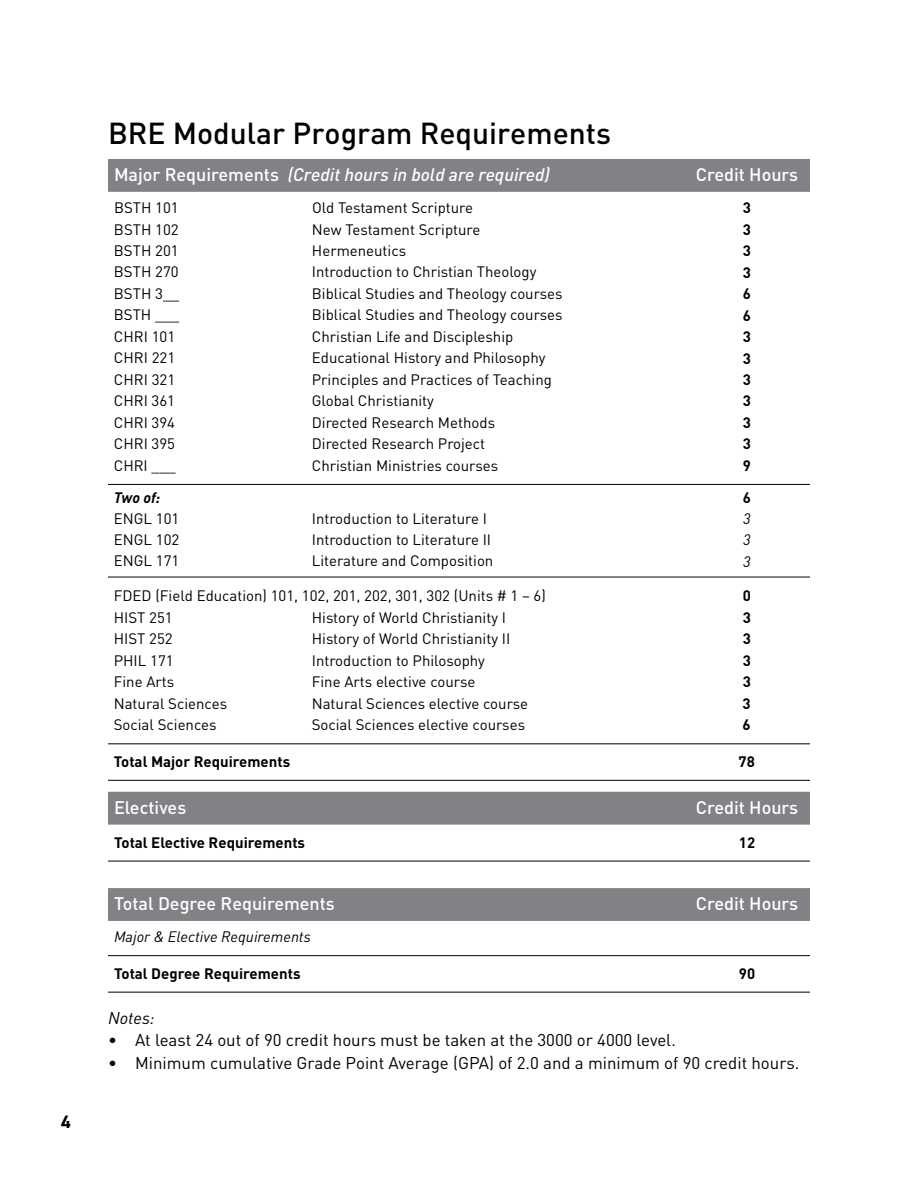
<style>
.page{position:relative;width:918px;height:1188px;background:#fff}
.page>*{position:absolute;margin:0;border:0;box-sizing:border-box;transform-origin:0 0}
.H1_Requirements_Not{font:500 30px "DIN";color:#000}
.TableReverseHead_Co{font:500 18px "DIN";color:#fff}
.TableReverseHead_Co-2{font:italic 500 18px "DIN";color:#fff}
.t1{font:700 18px "DIN2014";color:#000}
.t2{font:16.8px "DIN";color:#000}
.t3{font:italic 16.8px "DIN";color:#000}
.TableText_courses_C{font:15px "DIN";color:#000}
.TableText_Bold_cour{font:700 15px "DIN";color:#000}
.TableText_courses_C-2{font:italic 15px "DIN";color:#000}
.TableText_courses_C-3{font:700 15px "DIN";color:#000}
.TableText_courses_C-4{font:italic 700 15px "DIN";color:#000}
.s1{font-style:normal}
</style>
<div class="page">
<div style="left:108px;top:159px;width:702px;height:33px;background:#808285"></div>
<hr style="left:108px;top:780px;width:198px;height:1px;background:#000">
<hr style="left:306px;top:780px;width:378px;height:1px;background:#000">
<hr style="left:684px;top:780px;width:126px;height:1px;background:#000">
<hr style="left:108px;top:743px;width:198px;height:1px;background:#000">
<hr style="left:306px;top:743px;width:378px;height:1px;background:#000">
<hr style="left:684px;top:743px;width:126px;height:1px;background:#000">
<hr style="left:108px;top:484px;width:198px;height:1px;background:#000">
<hr style="left:306px;top:484px;width:378px;height:1px;background:#000">
<hr style="left:684px;top:484px;width:126px;height:1px;background:#000">
<hr style="left:108px;top:577px;width:198px;height:1px;background:#000">
<hr style="left:306px;top:577px;width:378px;height:1px;background:#000">
<hr style="left:684px;top:577px;width:126px;height:1px;background:#000">
<svg style="left:108px;top:792px;width:702px;height:129px;fill:#85878a"></svg>
<hr style="left:108px;top:955px;width:576px;height:1px;background:#000">
<hr style="left:684px;top:955px;width:126px;height:1px;background:#000">
<hr style="left:108px;top:992px;width:576px;height:1px;background:#000">
<hr style="left:684px;top:992px;width:126px;height:1px;background:#000">
<hr style="left:108px;top:861px;width:576px;height:1px;background:#000">
<hr style="left:684px;top:861px;width:126px;height:1px;background:#000">
<p class="t1" style="left:61px;top:1110px;width:11px">4</p>
<p class="H1_Requirements_Not" style="left:108px;top:114px;width:505px">BRE Modular Program Requirements</p>
<p class="TableReverseHead_Co-2" style="left:114px;top:163px;width:437px"><span class="s1">Major Requirements</span> (Credit hours in bold are required)</p>
<p class="TableReverseHead_Co" style="left:696px;top:163px;width:104px">Credit Hours</p>
<p class="TableText_courses_C" style="left:114px;top:198px;width:66px">BSTH 101</p>
<p class="TableText_courses_C" style="left:312px;top:198px;width:163px">Old Testament Scripture</p>
<p class="TableText_courses_C-3" style="left:743px;top:198px;width:10px">3</p>
<p class="TableText_courses_C" style="left:114px;top:220px;width:66px">BSTH 102</p>
<p class="TableText_courses_C" style="left:312px;top:220px;width:170px">New Testament Scripture</p>
<p class="TableText_courses_C-3" style="left:743px;top:220px;width:10px">3</p>
<p class="TableText_courses_C" style="left:114px;top:241px;width:66px">BSTH 201</p>
<p class="TableText_courses_C" style="left:312px;top:241px;width:96px">Hermeneutics</p>
<p class="TableText_courses_C-3" style="left:743px;top:241px;width:10px">3</p>
<p class="TableText_courses_C" style="left:114px;top:263px;width:66px">BSTH 270</p>
<p class="TableText_courses_C" style="left:312px;top:263px;width:226px">Introduction to Christian Theology</p>
<p class="TableText_courses_C-3" style="left:743px;top:262px;width:10px">3</p>
<p class="TableText_courses_C" style="left:114px;top:284px;width:67px">BSTH 3__</p>
<p class="TableText_courses_C" style="left:312px;top:284px;width:252px">Biblical Studies and Theology courses</p>
<p class="TableText_courses_C-3" style="left:743px;top:284px;width:10px">6</p>
<p class="TableText_courses_C" style="left:114px;top:306px;width:67px">BSTH ___</p>
<p class="TableText_courses_C" style="left:312px;top:306px;width:252px">Biblical Studies and Theology courses</p>
<p class="TableText_courses_C-3" style="left:743px;top:305px;width:10px">6</p>
<p class="TableText_courses_C" style="left:114px;top:327px;width:63px">CHRI 101</p>
<p class="TableText_courses_C" style="left:312px;top:327px;width:203px">Christian Life and Discipleship</p>
<p class="TableText_courses_C-3" style="left:743px;top:327px;width:10px">3</p>
<p class="TableText_courses_C" style="left:114px;top:349px;width:63px">CHRI 221</p>
<p class="TableText_courses_C" style="left:312px;top:349px;width:235px">Educational History and Philosophy</p>
<p class="TableText_courses_C-3" style="left:743px;top:348px;width:10px">3</p>
<p class="TableText_courses_C" style="left:114px;top:370px;width:63px">CHRI 321</p>
<p class="TableText_courses_C" style="left:312px;top:370px;width:242px">Principles and Practices of Teaching</p>
<p class="TableText_courses_C-3" style="left:743px;top:370px;width:10px">3</p>
<p class="TableText_courses_C" style="left:114px;top:391px;width:63px">CHRI 361</p>
<p class="TableText_courses_C" style="left:312px;top:391px;width:124px">Global Christianity</p>
<p class="TableText_courses_C-3" style="left:743px;top:391px;width:10px">3</p>
<p class="TableText_courses_C" style="left:114px;top:413px;width:63px">CHRI 394</p>
<p class="TableText_courses_C" style="left:312px;top:413px;width:185px">Directed Research Methods</p>
<p class="TableText_courses_C-3" style="left:743px;top:413px;width:10px">3</p>
<p class="TableText_courses_C" style="left:114px;top:434px;width:63px">CHRI 395</p>
<p class="TableText_courses_C" style="left:312px;top:434px;width:175px">Directed Research Project</p>
<p class="TableText_courses_C-3" style="left:743px;top:434px;width:10px">3</p>
<p class="TableText_courses_C" style="left:114px;top:456px;width:63px">CHRI ___</p>
<p class="TableText_courses_C" style="left:312px;top:456px;width:188px">Christian Ministries courses</p>
<p class="TableText_courses_C-3" style="left:743px;top:456px;width:10px">9</p>
<p class="TableText_courses_C-4" style="left:114px;top:488px;width:48px">Two of:</p>
<p class="TableText_courses_C-3" style="left:743px;top:488px;width:10px">6</p>
<p class="TableText_courses_C" style="left:114px;top:509px;width:67px">ENGL 101</p>
<p class="TableText_courses_C" style="left:312px;top:509px;width:177px">Introduction to Literature I</p>
<p class="TableText_courses_C-2" style="left:743px;top:509px;width:9px">3</p>
<p class="TableText_courses_C" style="left:114px;top:531px;width:67px">ENGL 102</p>
<p class="TableText_courses_C" style="left:312px;top:531px;width:181px">Introduction to Literature II</p>
<p class="TableText_courses_C-2" style="left:743px;top:531px;width:9px">3</p>
<p class="TableText_courses_C" style="left:114px;top:552px;width:67px">ENGL 171</p>
<p class="TableText_courses_C" style="left:312px;top:552px;width:183px">Literature and Composition</p>
<p class="TableText_courses_C-2" style="left:743px;top:552px;width:9px">3</p>
<p class="TableText_courses_C" style="left:114px;top:586px;width:434px">FDED (Field Education) 101, 102, 201, 202, 301, 302 (Units # 1 – 6)</p>
<p class="TableText_courses_C-3" style="left:743px;top:586px;width:10px">0</p>
<p class="TableText_courses_C" style="left:114px;top:608px;width:60px">HIST 251</p>
<p class="TableText_courses_C" style="left:312px;top:608px;width:196px">History of World Christianity I</p>
<p class="TableText_courses_C-3" style="left:743px;top:608px;width:10px">3</p>
<p class="TableText_courses_C" style="left:114px;top:629px;width:60px">HIST 252</p>
<p class="TableText_courses_C" style="left:312px;top:629px;width:200px">History of World Christianity II</p>
<p class="TableText_courses_C-3" style="left:743px;top:629px;width:10px">3</p>
<p class="TableText_courses_C" style="left:114px;top:651px;width:61px">PHIL 171</p>
<p class="TableText_courses_C" style="left:312px;top:651px;width:175px">Introduction to Philosophy</p>
<p class="TableText_courses_C-3" style="left:743px;top:651px;width:10px">3</p>
<p class="TableText_courses_C" style="left:114px;top:672px;width:62px">Fine Arts</p>
<p class="TableText_courses_C" style="left:312px;top:672px;width:165px">Fine Arts elective course</p>
<p class="TableText_courses_C-3" style="left:743px;top:672px;width:10px">3</p>
<p class="TableText_courses_C" style="left:114px;top:694px;width:115px">Natural Sciences</p>
<p class="TableText_courses_C" style="left:312px;top:694px;width:218px">Natural Sciences elective course</p>
<p class="TableText_courses_C-3" style="left:743px;top:694px;width:10px">3</p>
<p class="TableText_courses_C" style="left:114px;top:715px;width:104px">Social Sciences</p>
<p class="TableText_courses_C" style="left:312px;top:715px;width:215px">Social Sciences elective courses</p>
<p class="TableText_courses_C-3" style="left:743px;top:715px;width:10px">6</p>
<p class="TableText_Bold_cour" style="left:114px;top:751px;width:178px">Total Major Requirements</p>
<p class="TableText_Bold_cour" style="left:739px;top:751px;width:18px">78</p>
<p class="TableReverseHead_Co" style="left:114px;top:796px;width:74px">Electives</p>
<p class="TableReverseHead_Co" style="left:696px;top:796px;width:104px">Credit Hours</p>
<p class="TableText_Bold_cour" style="left:114px;top:832px;width:193px">Total Elective Requirements</p>
<p class="TableText_Bold_cour" style="left:739px;top:832px;width:18px">12</p>
<p class="TableReverseHead_Co" style="left:114px;top:892px;width:222px">Total Degree Requirements</p>
<p class="TableReverseHead_Co" style="left:696px;top:892px;width:104px">Credit Hours</p>
<p class="TableText_courses_C-2" style="left:114px;top:927px;width:198px">Major &amp; Elective Requirements</p>
<p class="TableText_Bold_cour" style="left:114px;top:963px;width:188px">Total Degree Requirements</p>
<p class="TableText_Bold_cour" style="left:739px;top:963px;width:18px">90</p>
<p class="t3" style="left:108px;top:1007px;width:48px">Notes:</p>
<p class="t2" style="left:108px;top:1030px;width:569px">• At least 24 out of 90 credit hours must be taken at the 3000 or 4000 level.</p>
<p class="t2" style="left:108px;top:1052px;width:693px">• Minimum cumulative Grade Point Average (GPA) of 2.0 and a minimum of 90 credit hours.</p>
</div>
